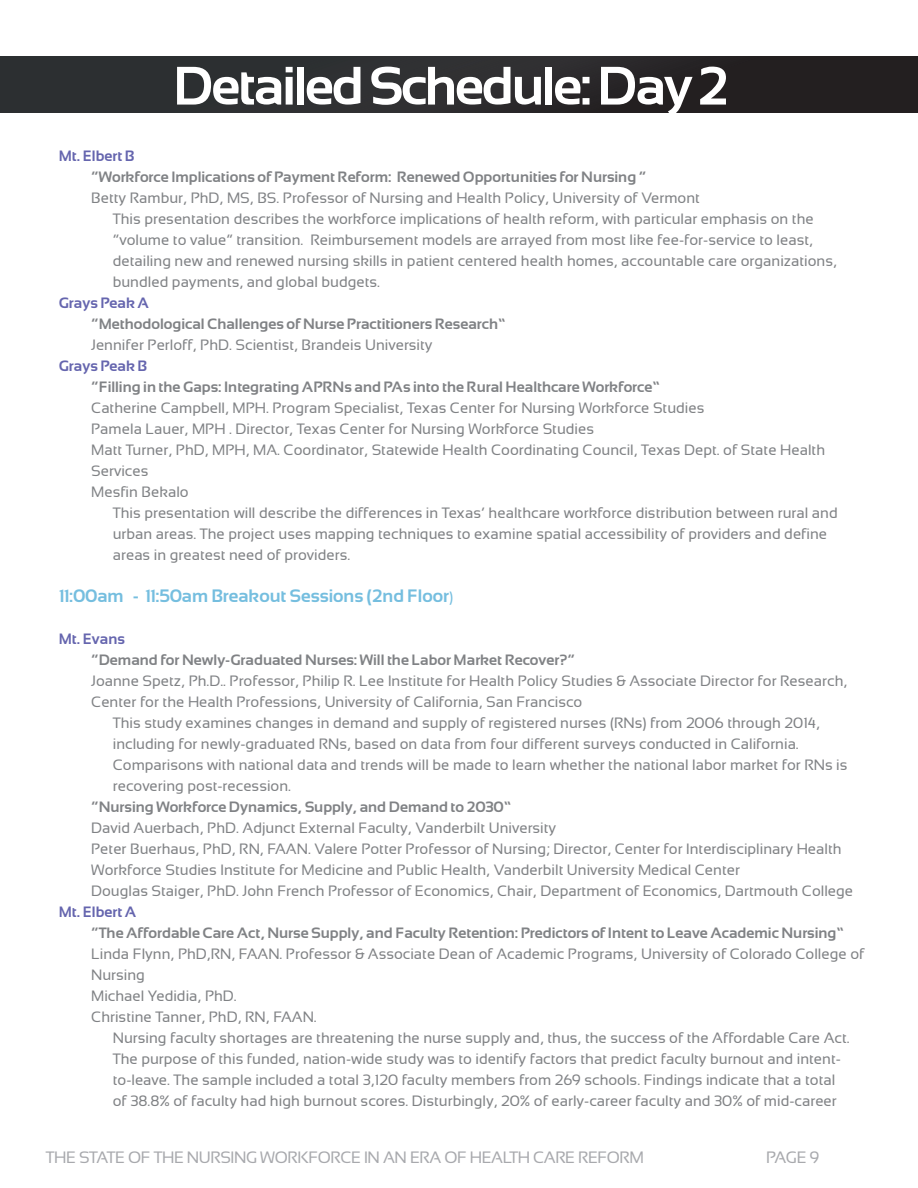
<style>
.page{position:relative;width:918px;height:1188px;background:#fff}
.page>*{position:absolute;margin:0;border:0;box-sizing:border-box;transform-origin:0 0}
.t1{font:700 54px "Sansation";letter-spacing:-.04em;color:#fff}
.t2{font:700 18px "Sansation";color:#75bedf}
.t3{font:16.5px "Sansation";letter-spacing:-.025em;color:#a8a9ad}
.t4{font:15px/21px "Sansation";color:#808285}
.t5{font:700 15px "Sansation";color:#808285}
.t6{font:700 15px "Sansation";color:#6565ae}
.s1{font-weight:400;font-size:15px}
</style>
<div class="page">
<div style="left:0;top:56px;width:918px;height:56px;background:linear-gradient(to right,#303537,#241f20)"></div>
<h1 class="t1" style="left:173px;top:56px;width:557px">Detailed Schedule: Day 2</h1>
<p class="t6" style="left:59px;top:147px;width:77px">Mt. Elbert B</p>
<p class="t5" style="left:91px;top:168px;width:557px">“Workforce Implications of Payment Reform: Renewed Opportunities for Nursing “</p>
<p class="t4" style="left:113px;top:187px;width:726px;text-indent:-22px">Betty Rambur, PhD, MS, BS. Professor of Nursing and Health Policy, University of Vermont<br>This presentation describes the workforce implications of health reform, with particular emphasis on the “volume to value“ transition. Reimbursement models are arrayed from most like fee-for-service to least, detailing new and renewed nursing skills in patient centered health homes, accountable care organizations, bundled payments, and global budgets.</p>
<p class="t6" style="left:59px;top:294px;width:92px">Grays Peak A</p>
<p class="t5" style="left:91px;top:315px;width:416px">“Methodological Challenges of Nurse Practitioners Research”</p>
<p class="t4" style="left:91px;top:334px;width:343px">Jennifer Perloff, PhD. Scientist, Brandeis University</p>
<p class="t6" style="left:59px;top:357px;width:90px">Grays Peak B</p>
<p class="t5" style="left:91px;top:378px;width:570px">“Filling in the Gaps: Integrating APRNs and PAs into the Rural Healthcare Workforce”</p>
<p class="t4" style="left:91px;top:397px;width:153px">Catherine Campbell, MPH</p>
<p class="t4" style="left:266px;top:397px;width:440px">. Program Specialist, Texas Center for Nursing Workforce Studies</p>
<p class="t4" style="left:91px;top:418px;width:113px">Pamela Lauer, MPH</p>
<p class="t4" style="left:229px;top:418px;width:366px">. Director, Texas Center for Nursing Workforce Studies</p>
<p class="t4" style="left:91px;top:439px;width:133px">Matt Turner, PhD, MPH</p>
<p class="t4" style="left:246px;top:439px;width:581px">, MA. Coordinator, Statewide Health Coordinating Council, Texas Dept. of State Health</p>
<p class="t4" style="left:91px;top:460px;width:59px">Services</p>
<p class="t4" style="left:91px;top:481px;width:99px">Mesfin Bekalo</p>
<p class="t4" style="left:113px;top:502px;width:726px">This presentation will describe the differences in Texas’ healthcare workforce distribution between rural and</p>
<p class="t4" style="left:113px;top:523px;width:716px">urban areas. The project uses mapping techniques to examine spatial accessibility of providers and define</p>
<p class="t4" style="left:113px;top:544px;width:239px">areas in greatest need of providers.</p>
<p class="t2" style="left:59px;top:586px;width:396px">11:00am –- 11:50am Breakout Sessions (2nd Floor<span class="s1">)</span></p>
<p class="t6" style="left:59px;top:630px;width:68px">Mt. Evans</p>
<p class="t5" style="left:91px;top:651px;width:485px">“Demand for Newly-Graduated Nurses: Will the Labor Market Recover?“</p>
<p class="t4" style="left:91px;top:670px;width:758px">Joanne Spetz, Ph.D.. Professor, Philip R. Lee Institute for Health Policy Studies &amp; Associate Director for Research,</p>
<p class="t4" style="left:91px;top:691px;width:493px">Center for the Health Professions, University of California, San Francisco</p>
<p class="t4" style="left:113px;top:712px;width:709px">This study examines changes in demand and supply of registered nurses (RNs) from 2006 through 2014,</p>
<p class="t4" style="left:113px;top:733px;width:688px">including for newly-graduated RNs, based on data from four different surveys conducted in California.</p>
<p class="t4" style="left:113px;top:754px;width:736px">Comparisons with national data and trends will be made to learn whether the national labor market for RNs is</p>
<p class="t4" style="left:113px;top:775px;width:180px">recovering post-recession.</p>
<p class="t5" style="left:91px;top:798px;width:421px">“Nursing Workforce Dynamics, Supply, and Demand to 2030”</p>
<p class="t4" style="left:91px;top:817px;width:467px">David Auerbach, PhD. Adjunct External Faculty, Vanderbilt University<br>Peter Buerhaus, PhD, RN, FAAN</p>
<p class="t4" style="left:91px;top:838px;width:764px;text-indent:217px">. Valere Potter Professor of Nursing; Director, Center for Interdisciplinary Health<br>Workforce Studies Institute for Medicine and Public Health, Vanderbilt University Medical Center<br>Douglas Staiger, PhD. John French Professor of Economics, Chair, Department of Economics, Dartmouth College</p>
<p class="t6" style="left:59px;top:903px;width:79px">Mt. Elbert A</p>
<p class="t5" style="left:91px;top:924px;width:754px">“The Affordable Care Act, Nurse Supply, and Faculty Retention: Predictors of Intent to Leave Academic Nursing”</p>
<p class="t4" style="left:91px;top:943px;width:151px">Linda Flynn, PhD,RN, FAAN</p>
<p class="t4" style="left:280px;top:943px;width:587px">. Professor &amp; Associate Dean of Academic Programs, University of Colorado College of</p>
<p class="t4" style="left:91px;top:964px;width:185px">Nursing<br>Michael Yedidia, PhD.<br>Christine Tanner, PhD, RN, FAAN</p>
<p class="t4" style="left:113px;top:1006px;width:738px;text-indent:201px">.<br>Nursing faculty shortages are threatening the nurse supply and, thus, the success of the Affordable Care Act.<br>The purpose of this funded, nation-wide study was to identify factors that predict faculty burnout and intent&shy;to-leave. The sample included a total 3,120 faculty members from 269 schools. Findings indicate that a total of 38.8% of faculty had high burnout scores. Disturbingly, 20% of early-career faculty and 30% of mid-career</p>
<p class="t3" style="left:46px;top:1148px;width:600px">The state of the nursing workforce IN an era of Health care reform</p>
<p class="t3" style="left:766px;top:1148px;width:55px">page 9</p>
</div>
